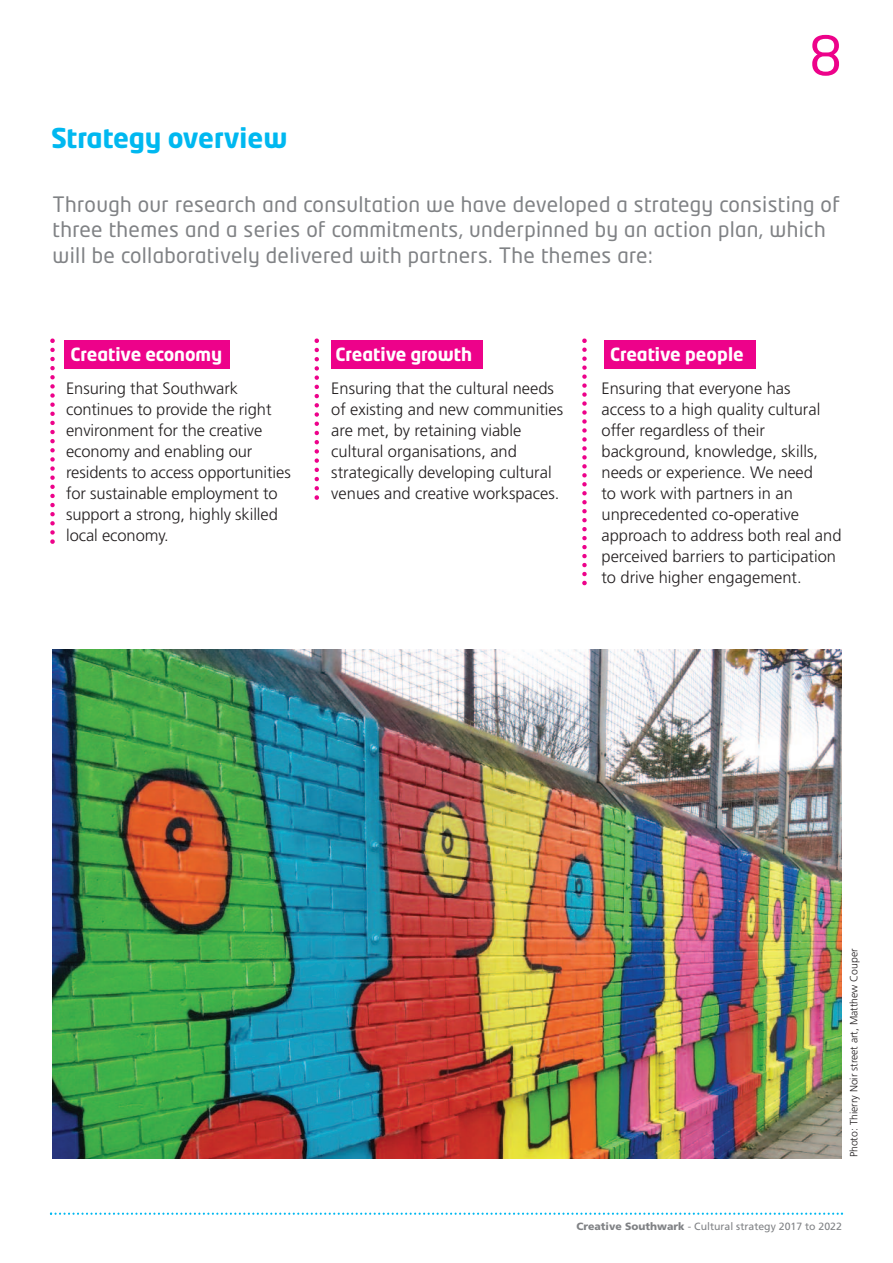
<style>
.page{position:relative;width:893px;height:1263px;background:#fff}
.page>*{position:absolute;margin:0;border:0;box-sizing:border-box;transform-origin:0 0}
.t1{font:54px "Neo Tech";color:#ed028a}
.t2{font:700 27px "Neo Tech";color:#00b8f0}
.t3{font:21px/25.5px "Neo Tech";letter-spacing:.015em;color:#808285}
.t4{font:700 18px "Neo Tech";color:#fff}
.t5{font:300 16.5px/21px "Frutiger";color:#231f20}
.t6{font:10.5px "Frutiger";color:#808285}
.t7{font:300 10.5px "Frutiger";color:#231f20}
.s1{font-weight:900}
</style>
<div class="page">
<div style="left:64px;top:341px;width:166px;height:28px;background:#ed028a"></div>
<div style="left:331px;top:341px;width:151px;height:28px;background:#ed028a"></div>
<div style="left:604px;top:341px;width:152px;height:28px;background:#ed028a"></div>
<svg style="left:50px;top:1212px;width:793px;height:3px"></svg>
<img style="left:53px;top:650px;width:789px;height:509px">
<svg style="left:315px;top:338px;width:4px;height:162px"></svg>
<svg style="left:50px;top:338px;width:5px;height:206px"></svg>
<svg style="left:582px;top:338px;width:5px;height:247px"></svg>
<h2 class="t2" style="left:51px;top:128px;width:238px">Strategy overview</h2>
<h1 class="t1" style="left:809px;top:35px;width:34px">8</h1>
<p class="t3" style="left:53px;top:193px;width:789px">Through our research and consultation we have developed a strategy consisting of three themes and a series of commitments, underpinned by an action plan, which will be collaboratively delivered with partners. The themes are:</p>
<p class="t4" style="left:70px;top:347px;width:153px">Creative economy</p>
<p class="t5" style="left:66px;top:379px;width:226px">Ensuring that Southwark continues to provide the right environment for the creative economy and enabling our residents to access opportunities for sustainable employment to support a strong, highly skilled local economy.</p>
<p class="t4" style="left:336px;top:347px;width:138px">Creative growth</p>
<p class="t5" style="left:331px;top:379px;width:233px">Ensuring that the cultural needs of existing and new communities are met, by retaining viable cultural organisations, and strategically developing cultural venues and creative workspaces.</p>
<p class="t4" style="left:610px;top:347px;width:135px">Creative people</p>
<p class="t5" style="left:601px;top:379px;width:242px">Ensuring that everyone has<br>access to a high quality cultural offer regardless of their background, knowledge, skills, needs or experience. We need<br>to work with partners in an unprecedented co-operative approach to address both real and perceived barriers to participation to drive higher engagement.</p>
<p class="t7" style="left:849px;top:1157px;width:210px;rotate:-90deg">Photo: Thierry Noir street art, Matthew Couper</p>
<p class="t6" style="left:576px;top:1222px;width:267px"><span class="s1">Creative Southwark</span> - Cultural strategy 2017 to 2022</p>
</div>
